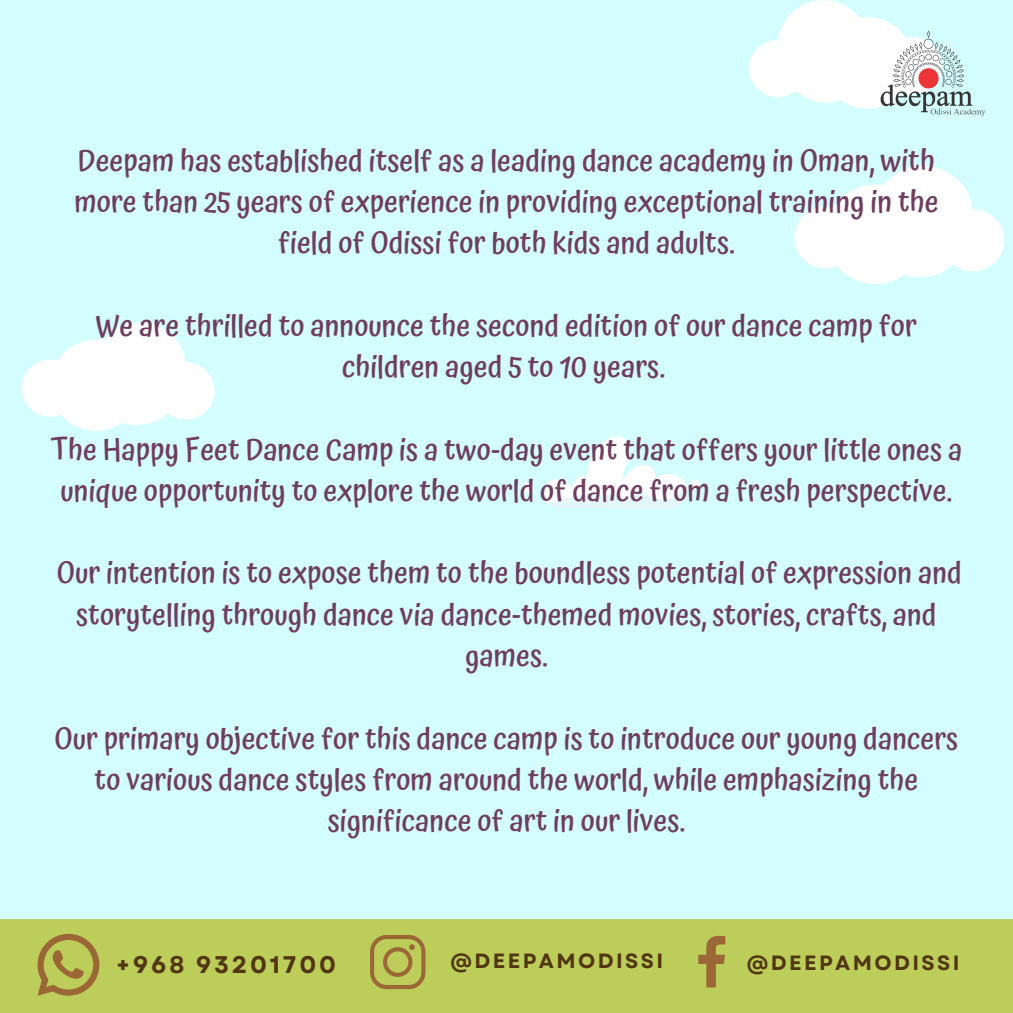
<style>
.page{position:relative;width:1013px;height:1013px;background:#fff}
.page>*{position:absolute;margin:0;border:0;box-sizing:border-box;transform-origin:0 0}
.t1{font:500 30px/41.2px "Atma";color:#6f3d60;text-align:center}
.t2{font:700 24px "Garet";letter-spacing:.12em;color:#523512}
.t3{font:700 20.62px "Garet";letter-spacing:.12em;color:#523512}
</style>
<div class="page">
<div style="left:0;top:0;width:1012px;height:1012px;background:#d4fdff"></div>
<svg style="left:22px;top:322px;width:193px;height:109px"></svg>
<svg style="left:749px;top:0;width:111px;height:108px"></svg>
<svg style="left:794px;top:166px;width:210px;height:118px"></svg>
<svg style="left:543px;top:436px;width:157px;height:73px"></svg>
<svg style="left:522px;top:482px;width:11px;height:11px"></svg>
<div style="left:0;top:919px;width:1012px;height:93px;background:#bccd59"></div>
<img style="left:860px;top:17px;width:126px;height:100px">
<svg style="left:38px;top:933px;width:61px;height:62px"></svg>
<svg style="left:370px;top:935px;width:55px;height:54px"></svg>
<svg style="left:698px;top:936px;width:27px;height:51px"></svg>
<p class="t1" style="left:74px;top:140px;width:865px">Deepam has established itself as a leading dance academy in Oman, with more than 25 years of experience in providing exceptional training in the field of Odissi for both kids and adults.</p>
<p class="t1" style="left:96px;top:305px;width:822px">We are thrilled to announce the second edition of our dance camp for children aged 5 to 10 years.</p>
<p class="t1" style="left:51px;top:428px;width:913px">The Happy Feet Dance Camp is a two-day event that offers your little ones a unique opportunity to explore the world of dance from a fresh perspective.</p>
<p class="t1" style="left:57px;top:552px;width:906px">Our intention is to expose them to the boundless potential of expression and storytelling through dance via dance-themed movies, stories, crafts, and games.</p>
<p class="t1" style="left:55px;top:717px;width:905px">Our primary objective for this dance camp is to introduce our young dancers to various dance styles from around the world, while emphasizing the significance of art in our lives.</p>
<p class="t2" style="left:116px;top:947px;width:221px">+968 93201700</p>
<p class="t3" style="left:450px;top:945px;width:214px">@DEEPAMODISSI</p>
<p class="t3" style="left:746px;top:947px;width:214px">@DEEPAMODISSI</p>
</div>
